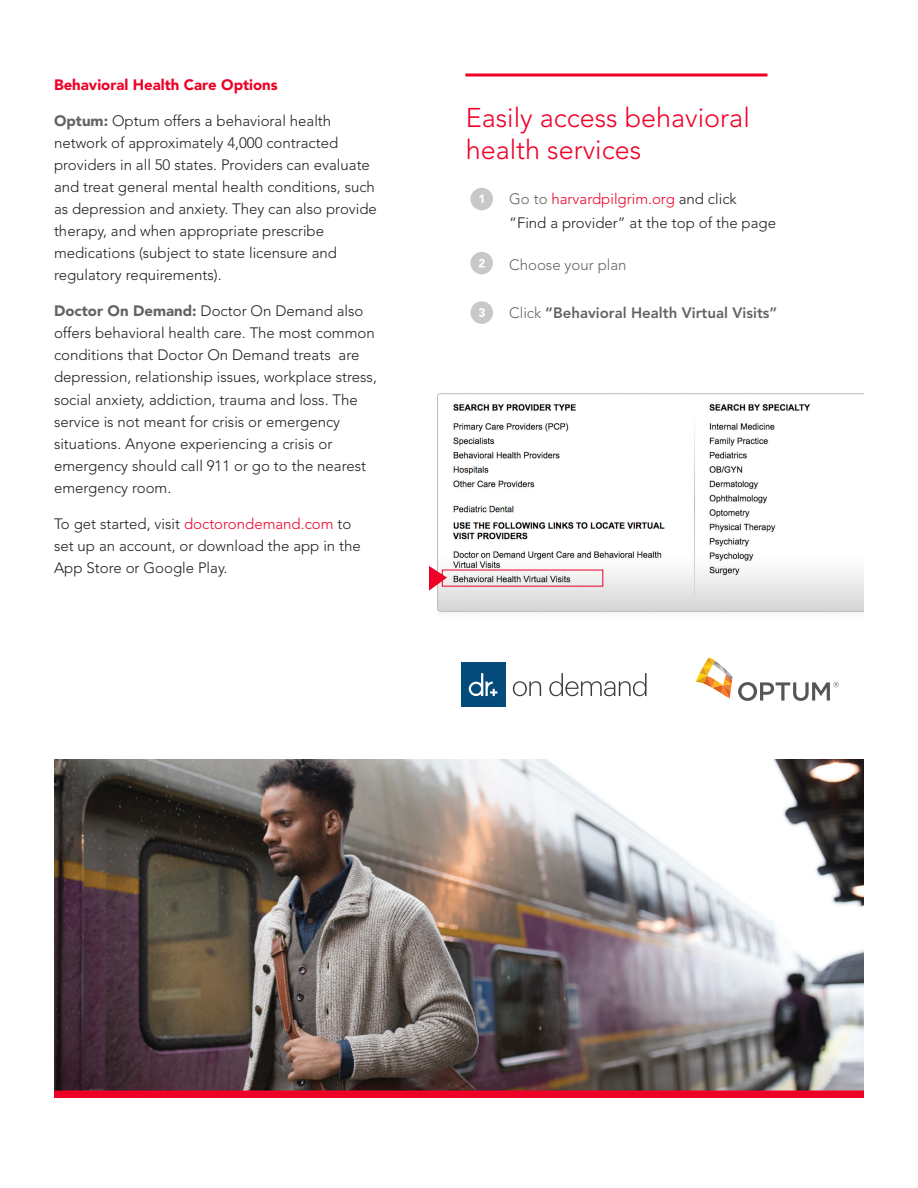
<style>
.page{position:relative;width:918px;height:1188px;background:#fff}
.page>*{position:absolute;margin:0;border:0;box-sizing:border-box;transform-origin:0 0}
.Larger_Body_Copy_V2{font:300 27px/32.4px "Avenir LT Std";color:#ef0027}
.Body{font:300 15px/22.2px "Avenir LT Std";color:#231f20}
.BODY{font:300 15px/24px "Avenir LT Std";color:#231f20}
.BODY-2{font:800 15px "Avenir LT Std";color:#636366}
.Body-2{font:900 15px "Avenir LT Std";color:#ef0027}
.BODY-3{font:300 15px "Avenir LT Std";color:#636366}
.s1{font-weight:900;color:#636366}
.s2{color:#ef0027}
.s3{color:#636366}
.s4{font-weight:300}
</style>
<div class="page">
<div style="left:471px;top:188px;width:22px;height:22px;background:#c7c8ca;border-radius:50%"></div>
<div style="left:471px;top:252px;width:22px;height:22px;background:#c7c8ca;border-radius:50%"></div>
<div style="left:471px;top:301px;width:22px;height:23px;background:#c7c8ca;border-radius:50%"></div>
<svg style="left:479px;top:195px;width:4px;height:8px"></svg>
<svg style="left:479px;top:259px;width:6px;height:8px"></svg>
<svg style="left:479px;top:308px;width:6px;height:9px"></svg>
<hr style="left:465px;top:74px;width:303px;height:2px;background:#ef0027">
<img style="left:437px;top:393px;width:427px;height:221px">
<svg style="left:429px;top:566px;width:18px;height:25px"></svg>
<img style="left:54px;top:759px;width:810px;height:331px">
<div style="left:461px;top:662px;width:44px;height:45px;background:#044b7c"></div>
<svg style="left:469px;top:673px;width:28px;height:23px"></svg>
<svg style="left:513px;top:681px;width:28px;height:15px"></svg>
<svg style="left:549px;top:673px;width:97px;height:23px"></svg>
<svg style="left:695px;top:657px;width:144px;height:44px"></svg>
<div style="left:54px;top:1090px;width:810px;height:8px;background:#ef0027"></div>
<p class="Body-2" style="left:54px;top:76px;width:225px">Behavioral Health Care Options</p>
<p class="Body" style="left:54px;top:109px;width:324px"><span class="s1">Optum:</span> Optum offers a behavioral health network of approximately 4,000 contracted providers in all 50 states. Providers can evaluate and treat general mental health conditions, such as depression and anxiety. They can also provide therapy, and when appropriate prescribe medications (subject to state licensure and regulatory requirements).</p>
<p class="Body" style="left:54px;top:300px;width:324px"><span class="s1">Doctor On Demand:</span> Doctor On Demand also offers behavioral health care. The most common conditions that Doctor On Demand treats are depression, relationship issues, workplace stress, social anxiety, addiction, trauma and loss. The service is not meant for crisis or emergency situations. Anyone experiencing a crisis or emergency should call 911 or go to the nearest emergency room.</p>
<p class="Body" style="left:54px;top:512px;width:308px">To get started, visit <span class="s2">doctorondemand.com</span> to set up an account, or download the app in the<br>App Store or Google Play.</p>
<p class="Larger_Body_Copy_V2" style="left:466px;top:102px;width:286px">Easily access behavioral health services</p>
<p class="BODY" style="left:509px;top:187px;width:268px"><span class="s3">Go to</span> <span class="s2">harvardpilgrim.org</span> and click “Find a provider” at the top of the page</p>
<p class="BODY-3" style="left:509px;top:256px;width:119px">Choose your plan</p>
<p class="BODY-2" style="left:509px;top:304px;width:270px"><span class="s4">Click</span> “Behavioral Health Virtual Visits”</p>
</div>
